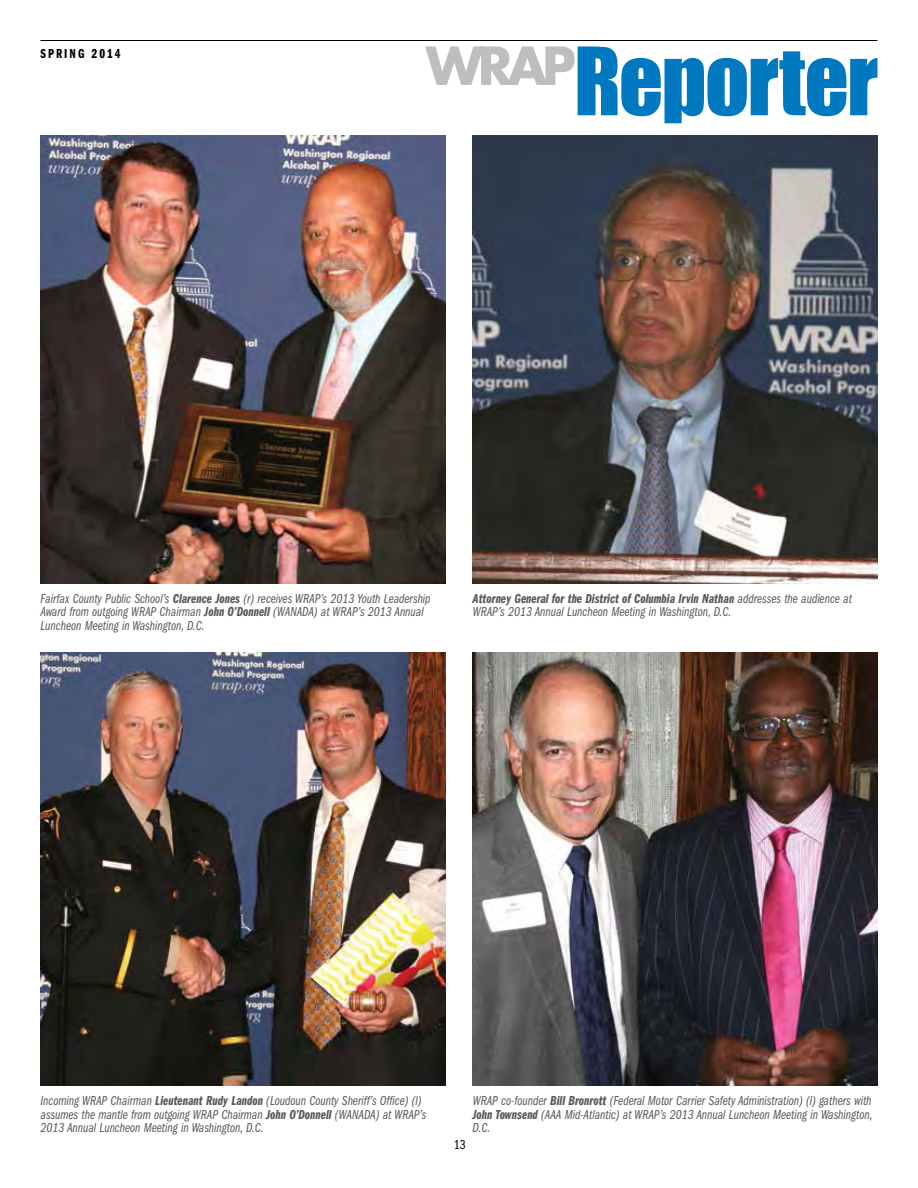
<style>
.page{position:relative;width:918px;height:1188px;background:#fff}
.page>*{position:absolute;margin:0;border:0;box-sizing:border-box;transform-origin:0 0}
.t1{font:13.5px/13.5px "Franklin Gothic Book Cmpr Ital";color:#58595b}
.t2{font:13.5px "Franklin Gothic Demi Cmpr Ital";color:#58595b}
.t3{font:13.5px "Franklin Gothic Demi Cmpr";letter-spacing:.15em;color:#000}
.t4{font:13.5px "Franklin Gothic Book Cmpr";color:#000}
.s1{font-family:"Franklin Gothic Demi Cmpr Ital"}
.s2{font-family:"Franklin Gothic Book Cmpr Ital"}
</style>
<div class="page">
<svg style="left:425px;top:46px;width:452px;height:77px"></svg>
<hr style="left:40px;top:40px;width:838px;height:1px;background:#000">
<img style="left:40px;top:135px;width:406px;height:448px">
<img style="left:472px;top:652px;width:406px;height:434px">
<img style="left:40px;top:652px;width:406px;height:434px">
<img style="left:473px;top:135px;width:405px;height:448px">
<p class="t3" style="left:40px;top:46px;width:82px">SPRING 2014</p>
<p class="t1" style="left:40px;top:592px;width:392px">Fairfax County Public School’s <span class="s1">Clarence Jones</span> (r) receives WRAP’s 2013 Youth Leadership<br>Award from outgoing WRAP Chairman <span class="s1">John O’Donnell</span> (WANADA) at WRAP’s 2013 Annual<br>Luncheon Meeting in Washington, D.C.</p>
<p class="t2" style="left:473px;top:590px;width:381px">Attorney General for the District of Columbia Irvin Nathan <span class="s2">addresses the audience at</span></p>
<p class="t1" style="left:473px;top:605px;width:261px">WRAP’s 2013 Annual Luncheon Meeting in Washington, D.C.</p>
<p class="t1" style="left:41px;top:1094px;width:387px">Incoming WRAP Chairman <span class="s1">Lieutenant Rudy Landon</span> (Loudoun County Sheriff’s Office) (l) assumes the mantle from outgoing WRAP Chairman <span class="s1">John O’Donnell</span> (WANADA) at WRAP’s<br>2013 Annual Luncheon Meeting in Washington, D.C.</p>
<p class="t1" style="left:473px;top:1094px;width:402px;text-align:justify">WRAP co-founder <span class="s1">Bill Bronrott</span> (Federal Motor Carrier Safety Administration) (l) gathers with <span class="s1">John Townsend</span> (AAA Mid-Atlantic) at WRAP’s 2013 Annual Luncheon Meeting in Washington, D.C.</p>
<p class="t4" style="left:454px;top:1138px;width:13px">13</p>
</div>
